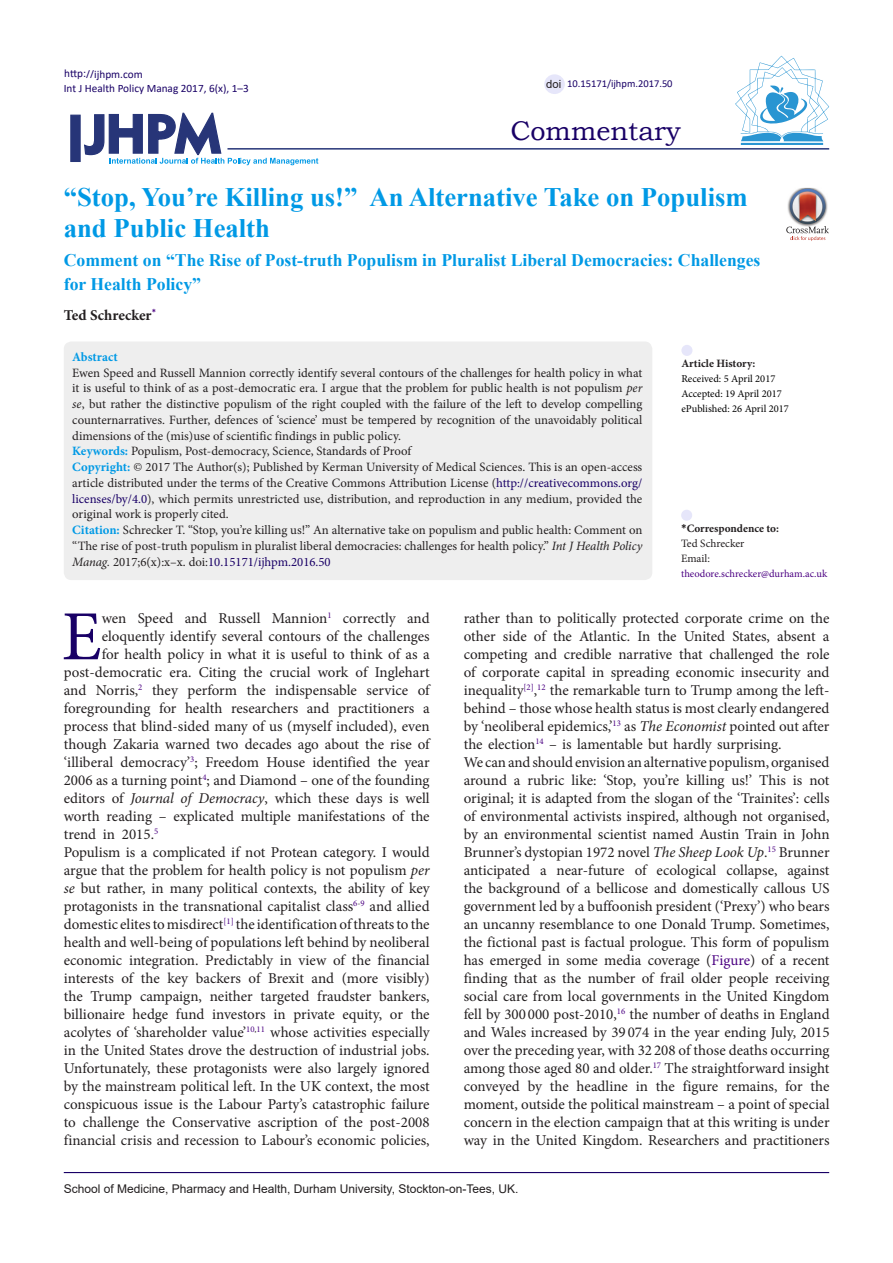
<style>
.page{position:relative;width:893px;height:1263px;background:#fff}
.page>*{position:absolute;margin:0;border:0;box-sizing:border-box;transform-origin:0 0}
.t1{font:70.35px "Minion Pro";color:#190066}
.t2{font:27px "Bookman Old Style";color:#190066}
.Default{font:700 26.7px/31.5px "Times New Roman";color:#0099e5}
.Default-2{font:700 17.7px/24px "Times New Roman";color:#0099e5}
.t3{font:15px/18px "Minion Pro";color:#231f20;text-align:justify}
.Default-3{font:700 15px "Minion Pro";color:#231f20}
.t4{font:12.75px/15.8px "Minion Pro";color:#231f20;text-align:justify}
.Default-4{font:700 12.75px "Minion Pro";color:#0099e5}
.t5{font:12px "Arial";color:#231f20}
.t6{font:11.25px "Calibri";color:#190066}
.t7{font:700 11.25px "Minion Pro";color:#231f20}
.t8{font:11.25px "Minion Pro";color:#231f20}
.t9{font:11.25px "Arial";color:#231f20}
.t10{font:10.5px "Minion Pro";color:#000}
.t11{font:10.5px "Minion Pro";color:#4b0082}
.t12{font:10.5px "Calibri";color:#190066}
.s1{font-style:italic}
.s2{font-weight:700;color:#0099e5}
.s3{color:#190066}
.s4{font-family:"Calibri"}
.s5{color:#4b0082}
</style>
<div class="page">
<svg style="left:84px;top:112px;width:234px;height:53px"></svg>
<div style="left:70px;top:115px;width:11px;height:47px;background:#273578;border:1px solid #273578"></div>
<hr style="left:227px;top:148px;width:602px;height:2px;background:#273578">
<div style="left:64px;top:341px;width:588px;height:239px;background:#eee;border-radius:8px"></div>
<div style="left:681px;top:510px;width:11px;height:11px;background:#e6e6fa;border-radius:50%"></div>
<div style="left:681px;top:345px;width:11px;height:11px;background:#e6e6fa;border-radius:50%"></div>
<hr style="left:64px;top:1172px;width:765px;height:1px;background:#190066">
<hr style="left:741px;top:143px;width:82px;height:2px;background:#2995d2">
<svg style="left:735px;top:56px;width:94px;height:85px"></svg>
<div style="left:544px;top:74px;width:21px;height:20px;background:#e6e6fa;border-radius:50%"></div>
<img style="left:798px;top:188px;width:18px;height:1px">
<svg style="left:786px;top:189px;width:43px;height:52px"></svg>
<p class="t6" style="left:64px;top:66px;width:80px">http://ijhpm.com</p>
<p class="t6" style="left:64px;top:81px;width:187px">Int J Health Policy Manag 2017, 6(x), 1–3</p>
<p class="t9" style="left:546px;top:76px;width:17px">doi</p>
<p class="t12" style="left:567px;top:76px;width:107px">10.15171/ijhpm.2017.50</p>
<p class="t2" style="left:510px;top:113px;width:172px">Commentary</p>
<p class="Default" style="left:64px;top:180px;width:685px">“Stop, You’re Killing us!” An Alternative Take on Populism and Public Health</p>
<p class="Default-2" style="left:64px;top:247px;width:698px">Comment on “The Rise of Post-truth Populism in Pluralist Liberal Democracies: Challenges for Health Policy”</p>
<p class="Default-3" style="left:64px;top:305px;width:94px">Ted Schrecker<sup>*</sup></p>
<p class="Default-4" style="left:72px;top:348px;width:47px">Abstract</p>
<p class="t4" style="left:72px;top:365px;width:572px">Ewen Speed and Russell Mannion correctly identify several contours of the challenges for health policy in what it is useful to think of as a post-democratic era. I argue that the problem for public health is not populism <span class="s1">per se</span>, but rather the distinctive populism of the right coupled with the failure of the left to develop compelling counternarratives. Further, defences of ‘science’ must be tempered by recognition of the unavoidably political dimensions of the (mis)use of scientific findings in public policy.</p>
<p class="t4" style="left:72px;top:443px;width:340px"><span class="s2">Keywords:</span> Populism, Post-democracy, Science, Standards of Proof</p>
<p class="t4" style="left:72px;top:459px;width:572px"><span class="s2">Copyright:</span> © 2017 The Author(s); Published by Kerman University of Medical Sciences. This is an open-access article distributed under the terms of the Creative Commons Attribution License (<span class="s3">http://creativecommons.org/ licenses/by/4.0</span>), which permits unrestricted use, distribution, and reproduction in any medium, provided the original work is properly cited.</p>
<p class="t4" style="left:72px;top:522px;width:571px"><span class="s2">Citation:</span> Schrecker T. “Stop, you’re killing us!” An alternative take on populism and public health: Comment on “The rise of post-truth populism in pluralist liberal democracies: challenges for health policy.” <span class="s1">Int J Health Policy Manag.</span> 2017;6(x):x–x. doi:<span class="s3">10.15171/ijhpm.2016.50</span></p>
<p class="t7" style="left:681px;top:520px;width:99px"><span class="s4">*</span>Correspondence to:</p>
<p class="t7" style="left:681px;top:355px;width:76px">Article History:</p>
<p class="t10" style="left:681px;top:371px;width:95px">Received: 5 April 2017</p>
<p class="t10" style="left:681px;top:386px;width:102px">Accepted: 19 April 2017</p>
<p class="t10" style="left:681px;top:401px;width:109px">ePublished: 26 April 2017</p>
<p class="t8" style="left:681px;top:536px;width:65px">Ted Schrecker</p>
<p class="t8" style="left:681px;top:551px;width:30px">Email:</p>
<p class="t11" style="left:681px;top:567px;width:148px">theodore.schrecker@durham.ac.uk</p>
<p class="t1" style="left:62px;top:590px;width:41px">E</p>
<p class="t3" style="left:102px;top:609px;width:329px">wen Speed and Russell Mannion<sup>1</sup> correctly and</p>
<p class="t3" style="left:102px;top:627px;width:329px">eloquently identify several contours of the challenges</p>
<p class="t3" style="left:102px;top:645px;width:329px">for health policy in what it is useful to think of as a</p>
<p class="t3" style="left:64px;top:663px;width:367px">post-democratic era. Citing the crucial work of Inglehart</p>
<p class="t3" style="left:64px;top:681px;width:367px">and Norris,<sup>2</sup> they perform the indispensable service of</p>
<p class="t3" style="left:64px;top:699px;width:367px">foregrounding for health researchers and practitioners a</p>
<p class="t3" style="left:64px;top:717px;width:367px">process that blind-sided many of us (myself included), even</p>
<p class="t3" style="left:64px;top:735px;width:367px">though Zakaria warned two decades ago about the rise of</p>
<p class="t3" style="left:64px;top:753px;width:367px">‘illiberal democracy’<sup>3</sup>; Freedom House identified the year</p>
<p class="t3" style="left:64px;top:771px;width:367px">2006 as a turning point<sup>4</sup>; and Diamond – one of the founding</p>
<p class="t3" style="left:64px;top:789px;width:367px">editors of <span class="s1">Journal of Democracy</span>, which these days is well</p>
<p class="t3" style="left:64px;top:807px;width:367px">worth reading – explicated multiple manifestations of the</p>
<p class="t3" style="left:64px;top:825px;width:96px">trend in 2015.<sup>5</sup></p>
<p class="t3" style="left:64px;top:843px;width:367px">Populism is a complicated if not Protean category. I would argue that the problem for health policy is not populism <span class="s1">per se</span> but rather, in many political contexts, the ability of key protagonists in the transnational capitalist class<sup>6</sup><sup>-</sup><sup>9</sup> and allied domestic elites to misdirect<sup>[1]</sup> the identification of threats to the health and well-being of populations left behind by neoliberal economic integration. Predictably in view of the financial interests of the key backers of Brexit and (more visibly) the Trump campaign, neither targeted fraudster bankers, billionaire hedge fund investors in private equity, or the acolytes of ‘shareholder value’<sup>10</sup><sup>,</sup><sup>11</sup> whose activities especially in the United States drove the destruction of industrial jobs.<br>Unfortunately, these protagonists were also largely ignored by the mainstream political left. In the UK context, the most conspicuous issue is the Labour Party’s catastrophic failure to challenge the Conservative ascription of the post-2008 financial crisis and recession to Labour’s economic policies,</p>
<p class="t3" style="left:464px;top:609px;width:367px">rather than to politically protected corporate crime on the other side of the Atlantic. In the United States, absent a competing and credible narrative that challenged the role of corporate capital in spreading economic insecurity and inequality<sup>[2]</sup>,<sup>12</sup> the remarkable turn to Trump among the left&shy;behind – those whose health status is most clearly endangered by ‘neoliberal epidemics,’<sup>13</sup> as <span class="s1">The Economist</span> pointed out after the election<sup>14</sup> – is lamentable but hardly surprising.</p>
<p class="t3" style="left:464px;top:753px;width:367px">We can and should envision an alternative populism, organised around a rubric like: ‘Stop, you’re killing us!’ This is not original; it is adapted from the slogan of the ‘Trainites’: cells of environmental activists inspired, although not organised, by an environmental scientist named Austin Train in John Brunner’s dystopian 1972 novel <span class="s1">The Sheep Look Up</span>.<sup>15</sup> Brunner anticipated a near-future of ecological collapse, against the background of a bellicose and domestically callous US government led by a buffoonish president (‘Prexy’) who bears an uncanny resemblance to one Donald Trump. Sometimes, the fictional past is factual prologue. This form of populism has emerged in some media coverage (<span class="s5">Figure</span>) of a recent finding that as the number of frail older people receiving social care from local governments in the United Kingdom fell by 300 000 post-2010,<sup>16</sup> the number of deaths in England and Wales increased by 39 074 in the year ending July, 2015 over the preceding year, with 32 208 of those deaths occurring among those aged 80 and older.<sup>17</sup> The straightforward insight conveyed by the headline in the figure remains, for the moment, outside the political mainstream – a point of special concern in the election campaign that at this writing is under way in the United Kingdom. Researchers and practitioners</p>
<p class="t5" style="left:64px;top:1180px;width:456px">School of Medicine, Pharmacy and Health, Durham University, Stockton-on-Tees, UK.</p>
</div>
